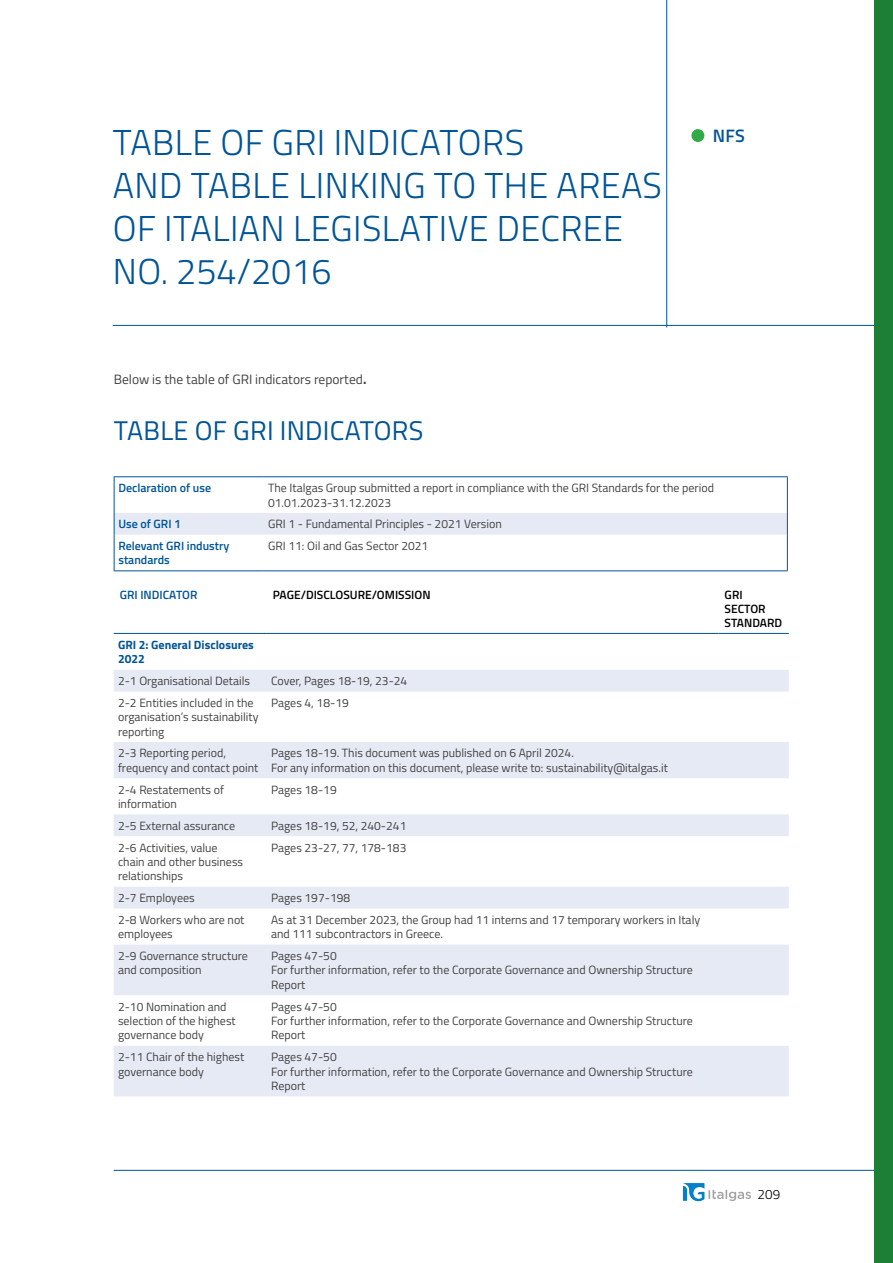
<style>
.page{position:relative;width:893px;height:1263px;background:#fff}
.page>*{position:absolute;margin:0;border:0;box-sizing:border-box;transform-origin:0 0}
.t1{font:300 36px/43.2px "Titillium";letter-spacing:.01em;color:#005496}
.t2{font:27px "Titillium";letter-spacing:.01em;color:#005496}
.INTRO_Titoletto{font:600 18px "Titillium";color:#005496}
.body{font:13.5px "Titillium";color:#424241}
.t3{font:300 13.5px "Titillium";color:#000}
.Table_sx{font:12px/14.4px "Titillium";color:#424241}
.Table_Title_sx{font:600 12px/14.4px "Titillium";color:#005496}
.Table_Title_sx-2{font:600 12px/14.4px "Titillium";color:#000}
.Table_sx-2{font:700 12px/14.4px "Titillium";color:#005496}
.s1{font-weight:700}
</style>
<div class="page">
<hr style="left:114px;top:1170px;width:779px;height:1px;background:#005496">
<svg style="left:683px;top:1183px;width:68px;height:18px"></svg>
<div style="left:691px;top:128px;width:14px;height:15px;background:#31aa47;border-radius:50%"></div>
<div style="left:690px;top:128px;width:16px;height:16px;border:2px solid #fff;border-radius:50%"></div>
<hr style="left:113px;top:325px;width:780px;height:1px;background:#005496">
<hr style="left:114px;top:477px;width:1px;height:36px;background:#005496">
<hr style="left:787px;top:477px;width:1px;height:36px;background:#005496">
<div style="left:114px;top:513px;width:674px;height:22px;background:#e6eaf5"></div>
<hr style="left:114px;top:535px;width:1px;height:35px;background:#005496">
<hr style="left:787px;top:535px;width:1px;height:35px;background:#005496">
<hr style="left:114px;top:570px;width:150px;height:1px;background:#005496">
<hr style="left:264px;top:570px;width:524px;height:1px;background:#005496">
<hr style="left:114px;top:476px;width:150px;height:1px;background:#005496">
<hr style="left:264px;top:476px;width:524px;height:1px;background:#005496">
<svg style="left:114px;top:670px;width:675px;height:426px"></svg>
<hr style="left:114px;top:633px;width:153px;height:1px;background:#005496">
<hr style="left:267px;top:633px;width:452px;height:1px;background:#005496">
<hr style="left:719px;top:633px;width:70px;height:1px;background:#005496">
<div style="left:875px;top:0;width:18px;height:1263px;background:#1d7f35"></div>
<hr style="left:666px;top:0;width:1px;height:327px;background:#005496">
<h2 class="t1" style="left:113px;top:119px;width:551px">TABLE OF GRI INDICATORS<br>AND TABLE LINKING TO THE AREAS<br>OF ITALIAN LEGISLATIVE DECREE<br>NO. 254/2016</h2>
<p class="body" style="left:114px;top:370px;width:254px">Below is the table of GRI indicators reported<span class="s1">.</span></p>
<h3 class="t2" style="left:114px;top:411px;width:311px">TABLE OF GRI INDICATORS</h3>
<p class="INTRO_Titoletto" style="left:713px;top:122px;width:33px">NFS</p>
<p class="Table_Title_sx" style="left:118px;top:480px;width:94px">Declaration of use</p>
<p class="Table_sx" style="left:268px;top:480px;width:447px">The Italgas Group submitted a report in compliance with the GRI Standards for the period<br>01.01.2023-31.12.2023</p>
<p class="Table_Title_sx" style="left:118px;top:516px;width:64px">Use of GRI 1</p>
<p class="Table_sx" style="left:268px;top:516px;width:235px">GRI 1 - Fundamental Principles - 2021 Version</p>
<p class="Table_Title_sx" style="left:118px;top:538px;width:113px">Relevant GRI industry standards</p>
<p class="Table_sx" style="left:268px;top:538px;width:162px">GRI 11: Oil and Gas Sector 2021</p>
<p class="Table_Title_sx" style="left:120px;top:587px;width:79px">GRI INDICATOR</p>
<p class="Table_Title_sx-2" style="left:273px;top:587px;width:159px">PAGE/DISCLOSURE/OMISSION</p>
<p class="Table_Title_sx-2" style="left:725px;top:587px;width:59px">GRI<br>SECTOR<br>STANDARD</p>
<p class="Table_sx-2" style="left:118px;top:637px;width:137px">GRI 2: General Disclosures<br>2022</p>
<p class="Table_sx" style="left:118px;top:673px;width:134px">2-1 Organisational Details</p>
<p class="Table_sx" style="left:271px;top:673px;width:138px">Cover, Pages 18-19, 23-24</p>
<p class="Table_sx" style="left:118px;top:695px;width:142px">2-2 Entities included in the organisation’s sustainability reporting</p>
<p class="Table_sx" style="left:271px;top:695px;width:79px">Pages 4, 18-19</p>
<p class="Table_sx" style="left:118px;top:745px;width:142px">2-3 Reporting period, frequency and contact point</p>
<p class="Table_sx" style="left:271px;top:745px;width:304px">Pages 18-19. This document was published on 6 April 2024.</p>
<p class="Table_sx" style="left:271px;top:760px;width:398px">For any information on this document, please write to: sustainability@italgas.it</p>
<p class="Table_sx" style="left:118px;top:782px;width:107px">2-4 Restatements of information</p>
<p class="Table_sx" style="left:271px;top:782px;width:67px">Pages 18-19</p>
<p class="Table_sx" style="left:118px;top:818px;width:119px">2-5 External assurance</p>
<p class="Table_sx" style="left:271px;top:818px;width:137px">Pages 18-19, 52, 240-241</p>
<p class="Table_sx" style="left:118px;top:839px;width:127px">2-6 Activities, value chain and other business relationships</p>
<p class="Table_sx" style="left:271px;top:839px;width:137px">Pages 23-27, 77, 178-183</p>
<p class="Table_sx" style="left:118px;top:890px;width:78px">2-7 Employees</p>
<p class="Table_sx" style="left:271px;top:890px;width:81px">Pages 197-198</p>
<p class="Table_sx" style="left:118px;top:912px;width:128px">2-8 Workers who are not employees</p>
<p class="Table_sx" style="left:271px;top:912px;width:431px">As at 31 December 2023, the Group had 11 interns and 17 temporary workers in Italy and 111 subcontractors in Greece.</p>
<p class="Table_sx" style="left:118px;top:948px;width:131px">2-9 Governance structure and composition</p>
<p class="Table_sx" style="left:271px;top:948px;width:67px">Pages 47-50</p>
<p class="Table_sx" style="left:271px;top:962px;width:423px">For further information, refer to the Corporate Governance and Ownership Structure<br>Report</p>
<p class="Table_sx" style="left:118px;top:998px;width:119px">2-10 Nomination and selection of the highest governance body</p>
<p class="Table_sx" style="left:271px;top:998px;width:67px">Pages 47-50</p>
<p class="Table_sx" style="left:271px;top:1013px;width:423px">For further information, refer to the Corporate Governance and Ownership Structure<br>Report</p>
<p class="Table_sx" style="left:118px;top:1049px;width:128px">2-11 Chair of the highest governance body</p>
<p class="Table_sx" style="left:271px;top:1049px;width:67px">Pages 47-50</p>
<p class="Table_sx" style="left:271px;top:1063px;width:423px">For further information, refer to the Corporate Governance and Ownership Structure<br>Report</p>
<p class="t3" style="left:758px;top:1184px;width:24px">209</p>
</div>
